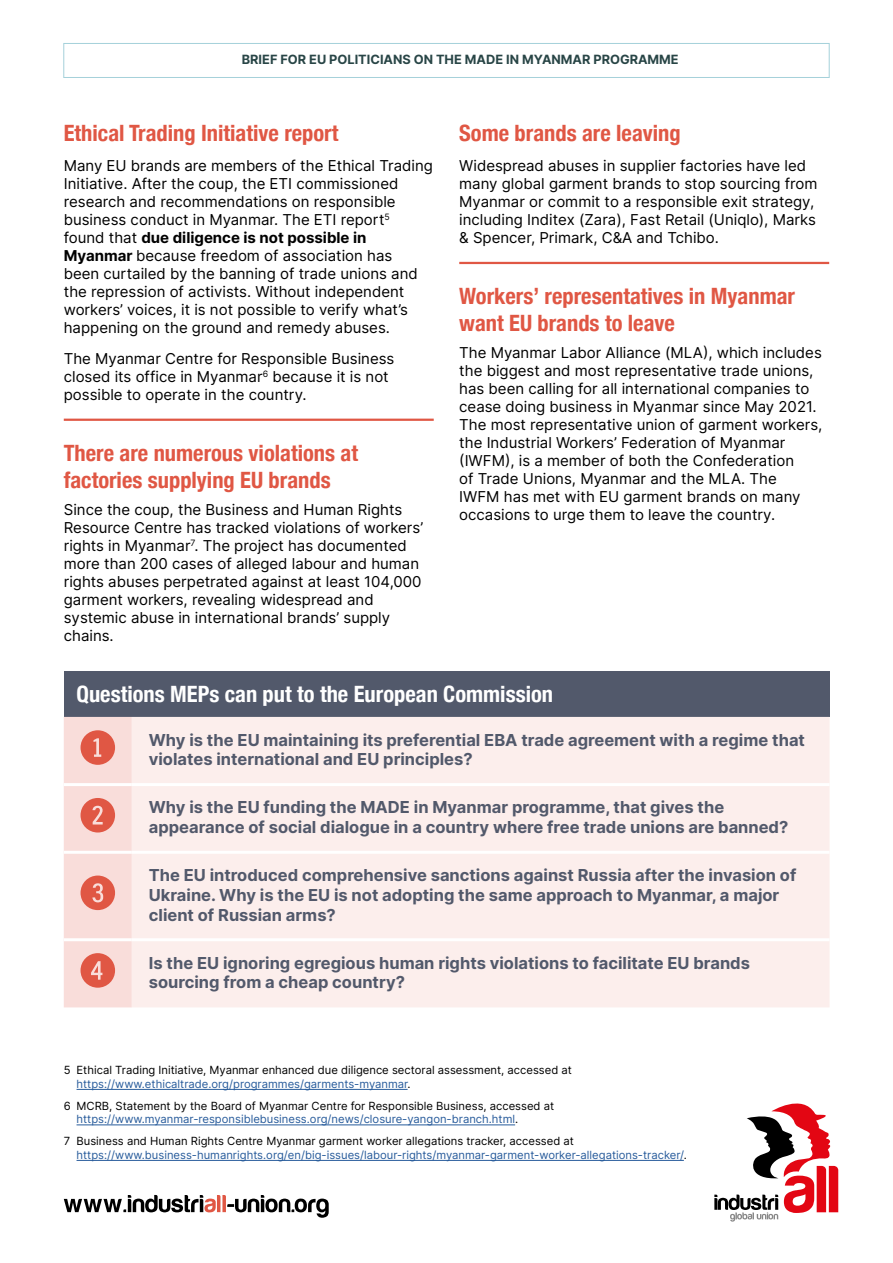
<style>
.page{position:relative;width:893px;height:1263px;background:#fff}
.page>*{position:absolute;margin:0;border:0;box-sizing:border-box;transform-origin:0 0}
.t1{font:700 condensed 22.5px/27px "Helvetica Neue";color:#e05744}
.t2{font:700 condensed 22.5px "Helvetica Neue";color:#fff}
.t3{font:700 16.5px/19.8px "Inter";color:#52596b}
.t4{font:15px/18px "Inter";color:#000}
.t5{font:700 12.75px "Inter";color:#284546}
.t6{font:11.25px/13.5px "Inter";color:#275b9b}
.t7{font:11.25px/13.5px "Inter";color:#000}
.s1{font-weight:700}
.s2{color:#275b9b}
.s3{color:#000}
</style>
<div class="page">
<div style="left:63px;top:43px;width:767px;height:35px;border:1px solid #a5d1da"></div>
<hr style="left:64px;top:419px;width:370px;height:2px;background:#e05744">
<hr style="left:459px;top:262px;width:370px;height:2px;background:#e05744">
<svg style="left:64px;top:1195px;width:265px;height:23px"></svg>
<svg style="left:714px;top:1103px;width:124px;height:118px"></svg>
<div style="left:64px;top:672px;width:766px;height:45px;background:#52596b"></div>
<div style="left:132px;top:717px;width:698px;height:290px;background:#fceeec"></div>
<hr style="left:132px;top:783px;width:698px;height:3px;background:#fff">
<hr style="left:132px;top:851px;width:698px;height:3px;background:#fff">
<hr style="left:132px;top:938px;width:698px;height:3px;background:#fff">
<svg style="left:64px;top:717px;width:68px;height:290px;background:#f4c7c1"></svg>
<hr style="left:77px;top:1089px;width:331px;height:1px;background:#275b9b">
<hr style="left:77px;top:1124px;width:438px;height:1px;background:#275b9b">
<hr style="left:77px;top:1160px;width:607px;height:1px;background:#275b9b">
<p class="t5" style="left:242px;top:51px;width:438px">BRIEF FOR EU POLITICIANS ON THE MADE IN MYANMAR PROGRAMME</p>
<h1 class="t1" style="left:64px;top:118px;width:276px">Ethical Trading Initiative report</h1>
<p class="t4" style="left:64px;top:157px;width:371px">Many EU brands are members of the Ethical Trading Initiative. After the coup, the ETI commissioned research and recommendations on responsible business conduct in Myanmar. The ETI report<sup>5 </sup>found that <span class="s1">due diligence is not possible in Myanmar</span> because freedom of association has<br>been curtailed by the banning of trade unions and the repression of activists. Without independent workers’ voices, it is not possible to verify what’s happening on the ground and remedy abuses.</p>
<p class="t4" style="left:64px;top:349px;width:332px">The Myanmar Centre for Responsible Business closed its office in Myanmar<sup>6</sup> because it is not possible to operate in the country.</p>
<h1 class="t1" style="left:64px;top:438px;width:296px">There are numerous violations at factories supplying EU brands</h1>
<p class="t4" style="left:64px;top:500px;width:361px">Since the coup, the Business and Human Rights Resource Centre has tracked violations of workers’ rights in Myanmar<sup>7</sup>. The project has documented more than 200 cases of alleged labour and human rights abuses perpetrated against at least 104,000 garment workers, revealing widespread and systemic abuse in international brands’ supply chains.</p>
<h1 class="t1" style="left:459px;top:118px;width:223px">Some brands are leaving</h1>
<p class="t4" style="left:459px;top:157px;width:360px">Widespread abuses in supplier factories have led many global garment brands to stop sourcing from Myanmar or commit to a responsible exit strategy, including Inditex (Zara), Fast Retail (Uniqlo), Marks &amp; Spencer, Primark, C&amp;A and Tchibo.</p>
<h1 class="t1" style="left:459px;top:281px;width:337px">Workers’ representatives in Myanmar want EU brands to leave</h1>
<p class="t4" style="left:459px;top:343px;width:365px">The Myanmar Labor Alliance (MLA), which includes the biggest and most representative trade unions, has been calling for all international companies to cease doing business in Myanmar since May 2021.<br>The most representative union of garment workers, the Industrial Workers’ Federation of Myanmar (IWFM), is a member of both the Confederation<br>of Trade Unions, Myanmar and the MLA. The<br>IWFM has met with EU garment brands on many occasions to urge them to leave the country.</p>
<h1 class="t2" style="left:77px;top:675px;width:478px">Questions MEPs can put to the European Commission</h1>
<p class="t3" style="left:149px;top:729px;width:658px">Why is the EU maintaining its preferential EBA trade agreement with a regime that violates international and EU principles?</p>
<p class="t3" style="left:149px;top:797px;width:641px">Why is the EU funding the MADE in Myanmar programme, that gives the appearance of social dialogue in a country where free trade unions are banned?</p>
<p class="t3" style="left:149px;top:865px;width:649px">The EU introduced comprehensive sanctions against Russia after the invasion of<br>Ukraine. Why is the EU is not adopting the same approach to Myanmar, a major client of Russian arms?</p>
<p class="t3" style="left:149px;top:952px;width:603px">Is the EU ignoring egregious human rights violations to facilitate EU brands sourcing from a cheap country?</p>
<p class="t7" style="left:77px;top:1063px;width:497px;text-indent:-13px">5 Ethical Trading Initiative, Myanmar enhanced due diligence sectoral assessment, accessed at <span class="s2">https://www.ethicaltrade.org/programmes/garments-myanmar</span>.</p>
<p class="t6" style="left:77px;top:1098px;width:479px;text-indent:-13px"><span class="s3">6 MCRB, Statement by the Board of Myanmar Centre for Responsible Business, accessed at </span>https://www.myanmar-responsiblebusiness.org/news/closure-yangon-branch.html<span class="s3">.</span></p>
<p class="t6" style="left:77px;top:1134px;width:612px;text-indent:-13px"><span class="s3">7 Business and Human Rights Centre Myanmar garment worker allegations tracker, accessed at </span>https://www.business-humanrights.org/en/big-issues/labour-rights/myanmar-garment-worker-allegations-tracker/<span class="s3">.</span></p>
</div>
